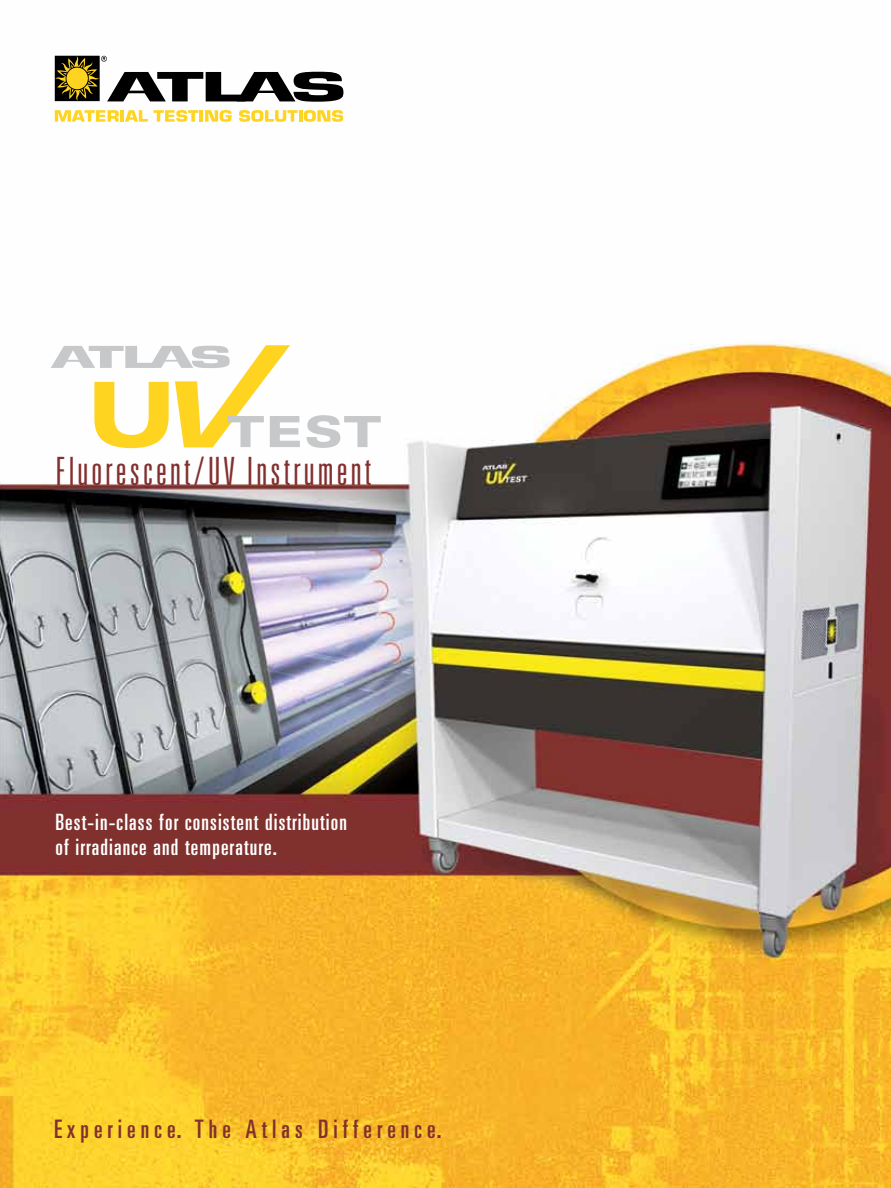
<style>
.page{position:relative;width:891px;height:1188px;background:#fff}
.page>*{position:absolute;margin:0;border:0;box-sizing:border-box;transform-origin:0 0}
.t1{font:300 ultra-condensed 39px "Univers";letter-spacing:.08em;color:#82302f}
.t2{font:ultra-condensed 25.5px "Univers";letter-spacing:.2em;color:#82302f}
.t3{font:ultra-condensed 22.5px/25.3px "Univers";letter-spacing:.05em;color:#fff}
</style>
<div class="page">
<img style="left:0;top:55px;width:891px;height:1133px">
<svg style="left:55px;top:110px;width:143px;height:12px"></svg>
<hr style="left:199px;top:110px;width:4px;height:12px;background:#ffd420">
<svg style="left:205px;top:110px;width:27px;height:12px"></svg>
<svg style="left:239px;top:110px;width:104px;height:12px"></svg>
<svg style="left:55px;top:56px;width:288px;height:46px"></svg>
<svg style="left:307px;top:415px;width:74px;height:33px"></svg>
<svg style="left:51px;top:345px;width:249px;height:103px"></svg>
<h1 class="t1" style="left:56px;top:450px;width:317px">Fluorescent/UV Instrument</h1>
<p class="t3" style="left:55px;top:809px;width:293px">Best-in-class for consistent distribution of irradiance and temperature.</p>
<p class="t2" style="left:54px;top:1114px;width:389px">Experience. The Atlas Difference.</p>
</div>
